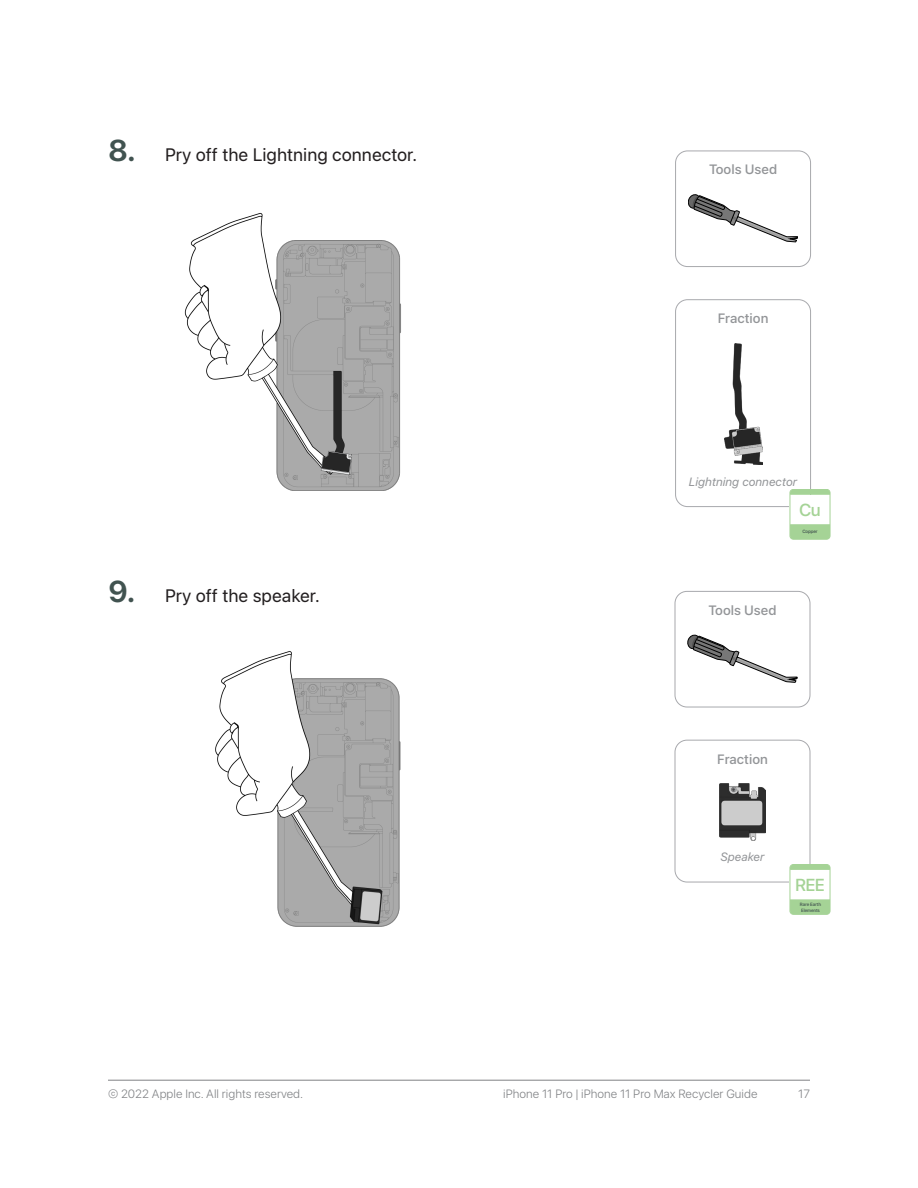
<style>
.page{position:relative;width:918px;height:1188px;background:#fff}
.page>*{position:absolute;margin:0;border:0;box-sizing:border-box;transform-origin:0 0}
.t1{font:18px "SF Hello";color:#231f20}
.t2{font:500 17.25px "SF Hello";color:#a5d396}
.Fraction__Heading{font:500 13.5px "SF Hello";color:#939598}
.t3{font:300 12px "SF Hello";color:#808285}
.Fraction__Descriptio{font:italic 12px "SF Hello";color:#939598}
.t4{font:500 4.65px/5.7px "SF Hello";letter-spacing:-.02em;color:#41524f}
.s1{font-weight:600;font-size:30px;color:#415350}
</style>
<div class="page">
<hr style="left:108px;top:1080px;width:702px;height:1px;background:#808285">
<img style="left:184px;top:213px;width:217px;height:277px">
<img style="left:215px;top:651px;width:186px;height:276px">
<div style="left:675px;top:151px;width:136px;height:116px;border:1px solid #a8a9ad;border-radius:12px"></div>
<div style="left:675px;top:299px;width:136px;height:208px;border:1px solid #a8a9ad;border-radius:12px"></div>
<svg style="left:688px;top:195px;width:110px;height:47px"></svg>
<img style="left:724px;top:343px;width:38px;height:122px">
<div style="left:790px;top:495px;width:40px;height:31px;background:#fff"></div>
<svg style="left:790px;top:524px;width:40px;height:15px"></svg>
<svg style="left:790px;top:489px;width:40px;height:6px"></svg>
<div style="left:790px;top:489px;width:40px;height:50px;border:1px solid #a5d396;border-radius:3px"></div>
<div style="left:675px;top:591px;width:135px;height:116px;border:1px solid #a8a9ad;border-radius:12px"></div>
<div style="left:675px;top:740px;width:135px;height:142px;border:1px solid #a8a9ad;border-radius:12px"></div>
<svg style="left:688px;top:635px;width:109px;height:48px"></svg>
<img style="left:719px;top:784px;width:47px;height:56px">
<div style="left:790px;top:869px;width:40px;height:32px;background:#fff"></div>
<svg style="left:790px;top:899px;width:40px;height:16px"></svg>
<svg style="left:790px;top:864px;width:40px;height:6px"></svg>
<div style="left:790px;top:864px;width:40px;height:51px;border:1px solid #a5d396;border-radius:3px"></div>
<p class="t1" style="left:108px;top:144px;width:311px"><span class="s1">8.</span> Pry off the Lightning connector.</p>
<p class="t1" style="left:108px;top:585px;width:213px"><span class="s1">9.</span> Pry off the speaker.</p>
<p class="Fraction__Heading" style="left:709px;top:162px;width:70px">Tools Used</p>
<p class="Fraction__Heading" style="left:718px;top:310px;width:52px">Fraction</p>
<p class="Fraction__Descriptio" style="left:689px;top:475px;width:110px">Lightning connector</p>
<p class="t2" style="left:799px;top:500px;width:23px">Cu</p>
<p class="t4" style="left:802px;top:529px;width:17px">Copper</p>
<p class="Fraction__Heading" style="left:708px;top:602px;width:70px">Tools Used</p>
<p class="Fraction__Heading" style="left:717px;top:751px;width:52px">Fraction</p>
<p class="Fraction__Descriptio" style="left:721px;top:850px;width:45px">Speaker</p>
<p class="t2" style="left:795px;top:875px;width:31px">REE</p>
<p class="t4" style="left:800px;top:902px;width:23px">Rare Earth<br>Elements</p>
<p class="t3" style="left:108px;top:1087px;width:197px">© 2022 Apple Inc. All rights reserved.</p>
<p class="t3" style="left:503px;top:1087px;width:256px">iPhone 11 Pro | iPhone 11 Pro Max Recycler Guide</p>
<p class="t3" style="left:798px;top:1087px;width:13px">17</p>
</div>
